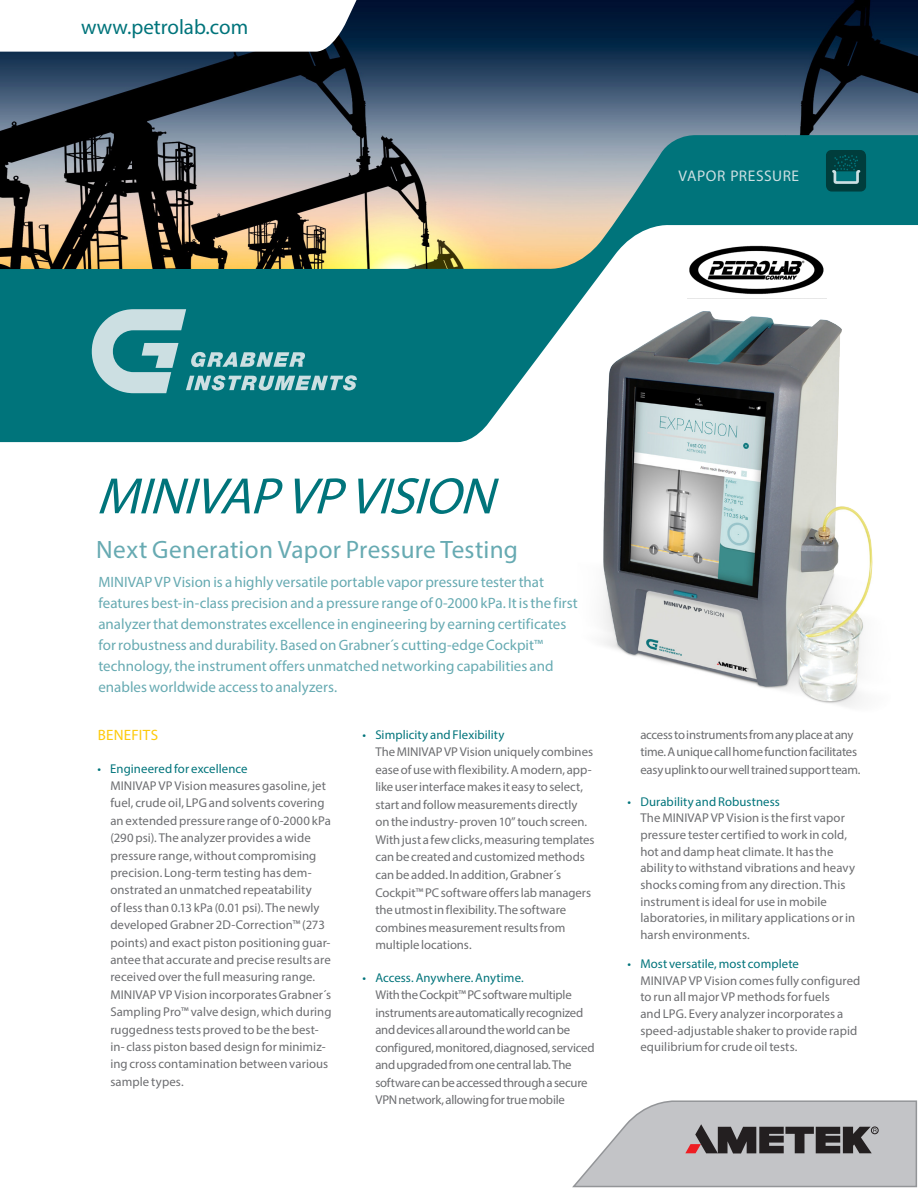
<style>
.page{position:relative;width:918px;height:1188px;background:#fff}
.page>*{position:absolute;margin:0;border:0;box-sizing:border-box;transform-origin:0 0}
.t1{font:italic 51.6px "Myriad Pro";color:#00747b}
.t2{font:25.2px "Myriad Pro";letter-spacing:.01em;color:#67aab2}
.t3{font:21px "Myriad Pro";color:#00747b}
.t4{font:15.45px "Myriad Pro";letter-spacing:.035em;color:#ccdfe2}
.fließtext_grau_einzu{font:15px/21px "Myriad Pro";color:#67aab2}
.fließtext_grau_einzu-2{font:15px "Myriad Pro";letter-spacing:.02em;color:#feca0a}
.fließtext_grau_einzu-3{font:12.75px/17.4px "Myriad Pro";letter-spacing:.005em;color:#6c6d70}
.fließtext_grau_einzu-4{font:12.75px/17.5px "Myriad Pro";letter-spacing:-.015em;color:#6c6d70}
.fließtext_grau_einzu-5{font:12.75px/17.5px "Myriad Pro";letter-spacing:-.02em;color:#6c6d70}
.fließtext_grau_einzu-6{font:12.75px "Myriad Pro";letter-spacing:.01em;color:#00747b}
.s1{color:#00747b}
</style>
<div class="page">
<img style="left:0;top:0;width:918px;height:135px">
<svg style="left:0;top:0;width:373px;height:52px"></svg>
<svg style="left:0;top:135px;width:918px;height:307px;background:#61928e"></svg>
<div style="left:826px;top:150px;width:40px;height:40px;background:#003d3c;border-radius:5px"></div>
<svg style="left:92px;top:309px;width:265px;height:84px;background:#3f959b"></svg>
<img style="left:578px;top:311px;width:313px;height:396px">
<img style="left:687px;top:245px;width:140px;height:53px">
<div style="left:826px;top:152px;width:40px;height:40px;background:#003d3c;border-radius:5px"></div>
<svg style="left:832px;top:155px;width:29px;height:29px"></svg>
<svg style="left:572px;top:1100px;width:346px;height:88px;background:#b7b7b9"></svg>
<p class="t3" style="left:81px;top:14px;width:169px">www.petrolab.com</p>
<p class="t4" style="left:679px;top:166px;width:122px">VAPOR PRESSURE</p>
<p class="t1" style="left:96px;top:464px;width:416px">MINIVAPVPVISION</p>
<p class="t2" style="left:96px;top:534px;width:423px">Next Generation Vapor Pressure Testing</p>
<p class="fließtext_grau_einzu" style="left:98px;top:571px;width:481px">MINIVAP VP Vision is a highly versatile portable vapor pressure tester that features best-in-class precision and a pressure range of 0-2000 kPa. It is the first analyzer that demonstrates excellence in engineering by earning certificates for robustness and durability. Based on Grabner´s cutting-edge Cockpit™ technology, the instrument offers unmatched networking capabilities and enables worldwide access to analyzers.</p>
<p class="fließtext_grau_einzu-2" style="left:98px;top:725px;width:62px">BENEFITS</p>
<p class="fließtext_grau_einzu-6" style="left:98px;top:760px;width:151px">• Engineered for excellence</p>
<p class="fließtext_grau_einzu-3" style="left:110px;top:777px;width:223px">MINIVAP VP Vision measures gasoline, jet fuel, crude oil, LPG and solvents covering an extended pressure range of 0-2000 kPa (290 psi). The analyzer provides a wide pressure range, without compromising precision. Long-term testing has dem&shy;onstrated an unmatched repeatability<br>of less than 0.13 kPa (0.01 psi). The newly developed Grabner 2D-Correction™ (273 points) and exact piston positioning guar&shy;antee that accurate and precise results are received over the full measuring range.<br>MINIVAP VP Vision incorporates Grabner´s Sampling Pro™ valve design, which during ruggedness tests proved to be the best&shy;in- class piston based design for minimiz&shy;ing cross contamination between various sample types.</p>
<p class="fließtext_grau_einzu-3" style="left:375px;top:725px;width:221px;text-indent:-13px"><span class="s1">• Simplicity and Flexibility<br></span>The MINIVAP VP Vision uniquely combines ease of use with flexibility. A modern, app&shy;like user interface makes it easy to select, start and follow measurements directly<br>on the industry- proven 10” touch screen.<br>With just a few clicks, measuring templates can be created and customized methods can be added. In addition, Grabner´s Cockpit™ PC software offers lab managers the utmost in flexibility. The software combines measurement results from multiple locations.</p>
<p class="fließtext_grau_einzu-4" style="left:375px;top:968px;width:221px;text-indent:-13px"><span class="s1">• Access. Anywhere. Anytime.<br></span>With the Cockpit™ PC software multiple instruments are automatically recognized and devices all around the world can be configured, monitored, diagnosed, serviced and upgraded from one central lab. The software can be accessed through a secure VPN network, allowing for true mobile</p>
<p class="fließtext_grau_einzu-5" style="left:640px;top:725px;width:222px">access to instruments from any place at any time. A unique call home function facilitates easy uplink to our well trained support team.</p>
<p class="fließtext_grau_einzu-3" style="left:640px;top:793px;width:216px;line-height:16.6px;text-indent:-13px"><span class="s1">• Durability and Robustness<br></span>The MINIVAP VP Vision is the first vapor pressure tester certified to work in cold, hot and damp heat climate. It has the ability to withstand vibrations and heavy shocks coming from any direction. This instrument is ideal for use in mobile laboratories, in military applications or in harsh environments.</p>
<p class="fließtext_grau_einzu-3" style="left:640px;top:955px;width:222px;line-height:16.6px;text-indent:-13px"><span class="s1">• Most versatile, most complete<br></span>MINIVAP VP Vision comes fully configured to run all major VP methods for fuels<br>and LPG. Every analyzer incorporates a speed-adjustable shaker to provide rapid equilibrium for crude oil tests.</p>
</div>
